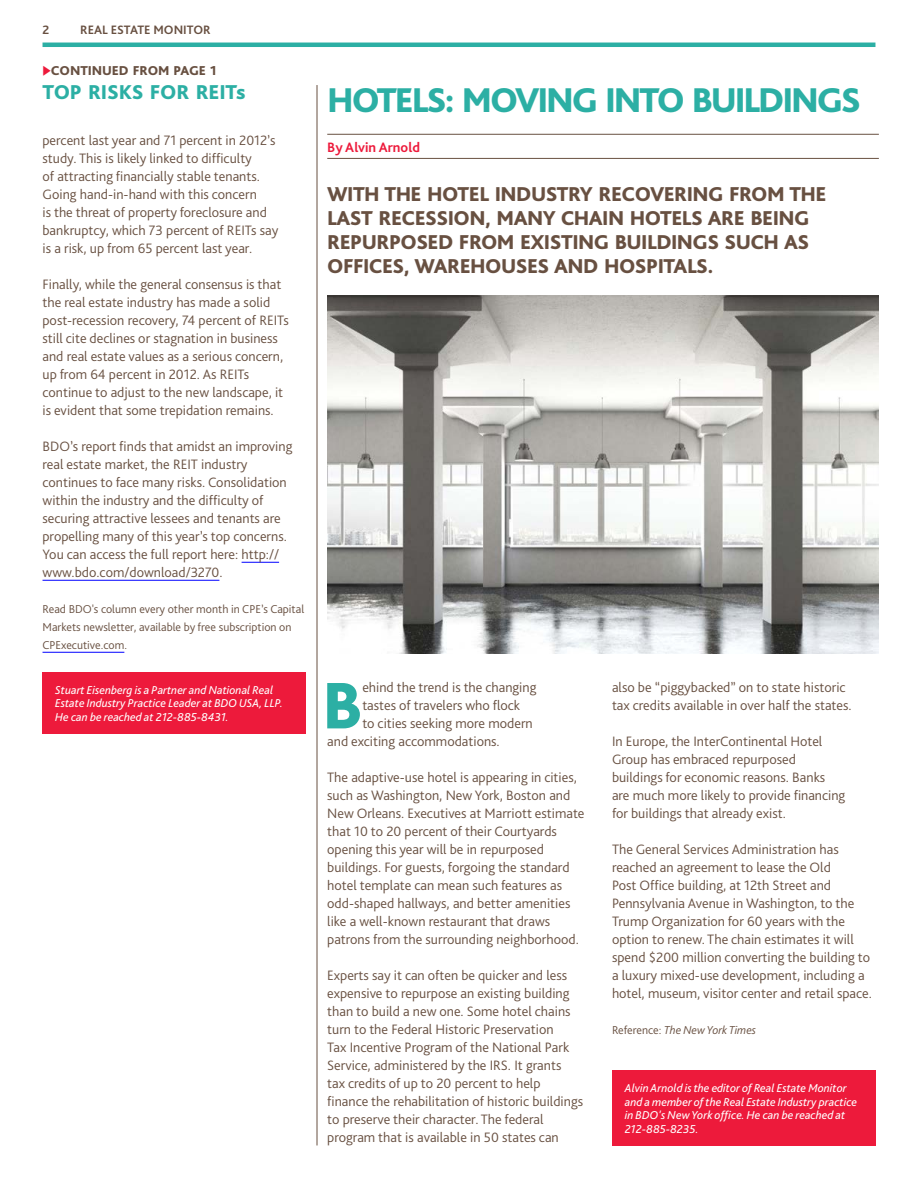
<style>
.page{position:relative;width:918px;height:1188px;background:#fff}
.page>*{position:absolute;margin:0;border:0;box-sizing:border-box;transform-origin:0 0}
.t1{font:800 68.85px "Bliss Pro";color:#2cafa4}
.t2{font:800 36px "Bliss Pro";letter-spacing:-.06em;color:#2cafa4}
.t3{font:800 21px/24px "Bliss Pro";letter-spacing:-.025em;color:#685041}
.t4{font:800 21px "Bliss Pro";letter-spacing:-.01em;color:#2cafa4}
.t5{font:300 14.25px/18px "Bliss Pro";color:#685041}
.t6{font:700 14.25px "Bliss Pro";color:#ed1a3b}
.t7{font:800 13.5px "Bliss Pro";letter-spacing:-.005em;color:#685041}
.t8{font:700 12.75px "Bliss Pro";color:#685041}
.t9{font:italic 12px/13.5px "Bliss Pro";color:#fff}
.t10{font:300 12px/18px "Bliss Pro";color:#685041}
.t11{font:italic 300 12px "Bliss Pro";color:#685041}
.s1{color:#ed1a3b}
.s2{font-style:normal}
</style>
<div class="page">
<hr style="left:43px;top:43px;width:832px;height:4px;background:#2cafa4">
<hr style="left:242px;top:562px;width:37px;height:1px;background:#00f">
<hr style="left:43px;top:580px;width:176px;height:1px;background:#00f">
<hr style="left:43px;top:652px;width:81px;height:1px;background:#00f">
<hr style="left:327px;top:134px;width:552px;height:1px;background:#685041">
<hr style="left:327px;top:158px;width:552px;height:1px;background:#685041">
<hr style="left:317px;top:85px;width:1px;height:1060px;background:#685041">
<div style="left:43px;top:672px;width:263px;height:62px;background:#ed1a3b"></div>
<div style="left:612px;top:1070px;width:263px;height:75px;background:#ed1a3b"></div>
<img style="left:327px;top:296px;width:552px;height:358px">
<p class="t8" style="left:43px;top:22px;width:8px">2</p>
<p class="t8" style="left:80px;top:22px;width:132px">REAL ESTATE MONITOR</p>
<p class="t7" style="left:43px;top:62px;width:175px"><span class="s1">◆</span>CONTINUED FROM PAGE 1</p>
<h3 class="t4" style="left:43px;top:79px;width:204px">TOP RISKS FOR REITs</h3>
<h2 class="t2" style="left:327px;top:78px;width:535px">HOTELS: MOVING INTO BUILDINGS</h2>
<p class="t6" style="left:327px;top:138px;width:94px">By Alvin Arnold</p>
<p class="t5" style="left:43px;top:131px;width:237px">percent last year and 71 percent in 2012’s study. This is likely linked to difficulty<br>of attracting financially stable tenants.<br>Going hand-in-hand with this concern<br>is the threat of property foreclosure and bankruptcy, which 73 percent of REITs say is a risk, up from 65 percent last year.</p>
<p class="t5" style="left:43px;top:275px;width:248px">Finally, while the general consensus is that the real estate industry has made a solid post-recession recovery, 74 percent of REITs still cite declines or stagnation in business and real estate values as a serious concern, up from 64 percent in 2012. As REITs continue to adjust to the new landscape, it is evident that some trepidation remains.</p>
<p class="t5" style="left:43px;top:437px;width:251px">BDO’s report finds that amidst an improving real estate market, the REIT industry continues to face many risks. Consolidation within the industry and the difficulty of securing attractive lessees and tenants are propelling many of this year’s top concerns.<br>You can access the full report here: http:// www.bdo.com/download/3270.</p>
<p class="t10" style="left:43px;top:600px;width:263px">Read BDO's column every other month in CPE’s Capital<br>Markets newsletter, available by free subscription on<br>CPExecutive.com.</p>
<h3 class="t3" style="left:327px;top:182px;width:501px">WITH THE HOTEL INDUSTRY RECOVERING FROM THE LAST RECESSION, MANY CHAIN HOTELS ARE BEING REPURPOSED FROM EXISTING BUILDINGS SUCH AS OFFICES, WAREHOUSES AND HOSPITALS.</h3>
<p class="t9" style="left:55px;top:683px;width:229px">Stuart Eisenberg is a Partner and National Real<br>Estate Industry Practice Leader at BDO USA, LLP.<br>He can be reached at 212-885-8431.</p>
<h1 class="t1" style="left:322px;top:663px;width:42px">B</h1>
<p class="t5" style="left:362px;top:678px;width:176px">ehind the trend is the changing</p>
<p class="t5" style="left:362px;top:696px;width:159px">tastes of travelers who flock</p>
<p class="t5" style="left:362px;top:714px;width:172px">to cities seeking more modern</p>
<p class="t5" style="left:327px;top:732px;width:174px">and exciting accommodations.</p>
<p class="t5" style="left:327px;top:768px;width:259px">The adaptive-use hotel is appearing in cities, such as Washington, New York, Boston and New Orleans. Executives at Marriott estimate that 10 to 20 percent of their Courtyards opening this year will be in repurposed buildings. For guests, forgoing the standard hotel template can mean such features as odd-shaped hallways, and better amenities like a well-known restaurant that draws patrons from the surrounding neighborhood.</p>
<p class="t5" style="left:327px;top:966px;width:257px">Experts say it can often be quicker and less expensive to repurpose an existing building than to build a new one. Some hotel chains turn to the Federal Historic Preservation<br>Tax Incentive Program of the National Park Service, administered by the IRS. It grants<br>tax credits of up to 20 percent to help finance the rehabilitation of historic buildings to preserve their character. The federal program that is available in 50 states can</p>
<p class="t5" style="left:612px;top:678px;width:241px">also be “piggybacked” on to state historic tax credits available in over half the states.</p>
<p class="t5" style="left:612px;top:732px;width:235px">In Europe, the InterContinental Hotel Group has embraced repurposed buildings for economic reasons. Banks are much more likely to provide financing for buildings that already exist.</p>
<p class="t5" style="left:612px;top:840px;width:262px">The General Services Administration has reached an agreement to lease the Old<br>Post Office building, at 12th Street and Pennsylvania Avenue in Washington, to the Trump Organization for 60 years with the option to renew. The chain estimates it will spend $200 million converting the building to a luxury mixed-use development, including a hotel, museum, visitor center and retail space.</p>
<p class="t11" style="left:612px;top:1023px;width:146px"><span class="s2">Reference:</span> The New York Times</p>
<p class="t9" style="left:625px;top:1081px;width:234px">Alvin Arnold is the editor of Real Estate Monitor and a member of the Real Estate Industry practice in BDO's New York office. He can be reached at 212-885-8235.</p>
</div>
